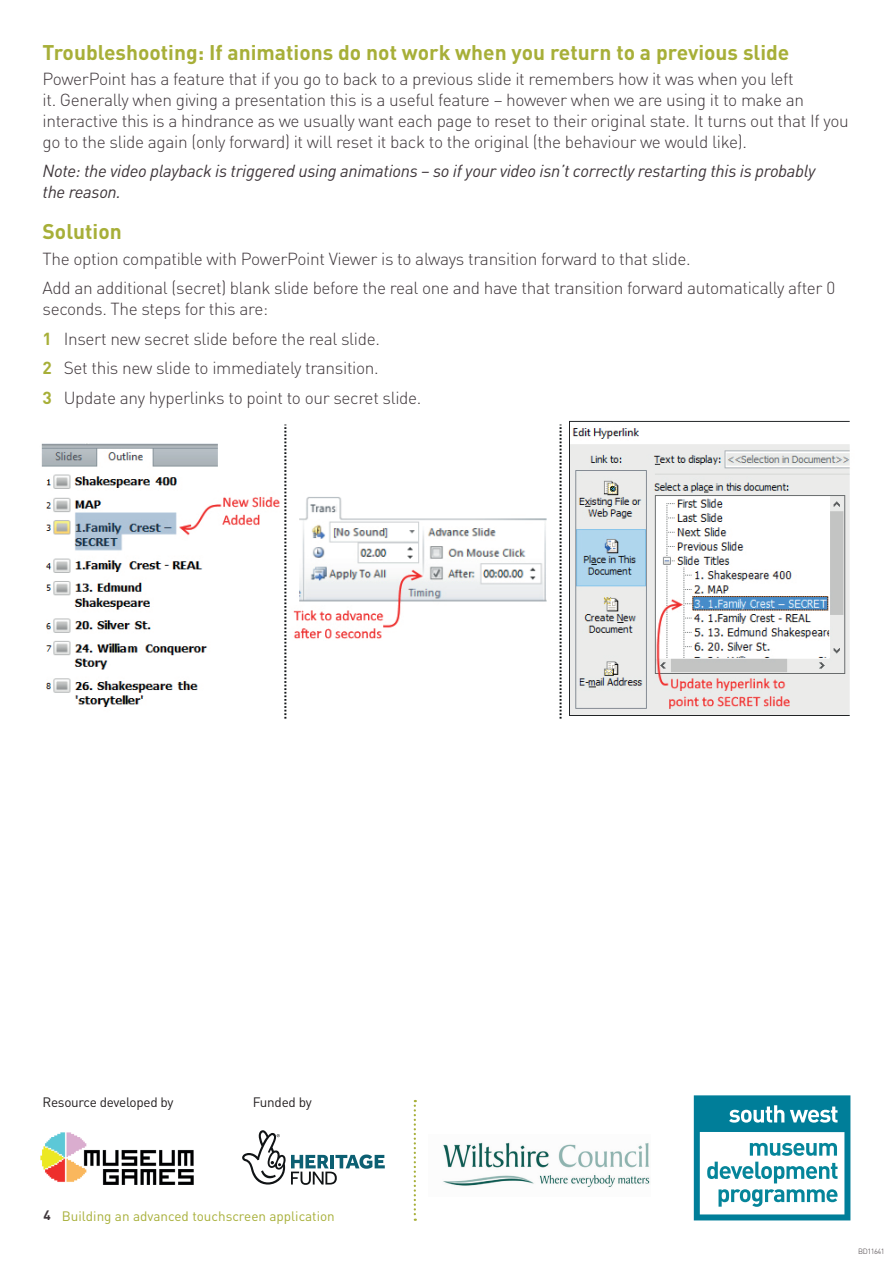
<style>
.page{position:relative;width:893px;height:1263px;background:#fff}
.page>*{position:absolute;margin:0;border:0;box-sizing:border-box;transform-origin:0 0}
.t1{font:700 21px "DIN";color:#a7af38}
.t2{font:300 17.25px/29.5px "DIN";letter-spacing:-.02em;color:#3f373b}
.t3{font:italic 17.25px/21px "DIN";letter-spacing:-.02em;color:#3f373b}
.t4{font:13.5px "DIN";color:#a7af38}
.t5{font:13.5px "DIN";letter-spacing:-.02em;color:#231f20}
.t6{font:300 7.5px "DIN";letter-spacing:-.06em;color:#3f373b}
.s1{font-weight:700;color:#a7af38}
.s2{font-weight:700;color:#3f373b}
</style>
<div class="page">
<img style="left:41px;top:420px;width:809px;height:299px">
<svg style="left:694px;top:1095px;width:156px;height:125px"></svg>
<svg style="left:242px;top:1130px;width:143px;height:55px"></svg>
<img style="left:40px;top:1132px;width:154px;height:53px">
<img style="left:443px;top:1142px;width:207px;height:45px">
<svg style="left:414px;top:1100px;width:2px;height:121px"></svg>
<p class="t1" style="left:43px;top:38px;width:748px">Troubleshooting: If animations do not work when you return to a previous slide</p>
<p class="t2" style="left:43px;top:67px;width:808px;line-height:21px">PowerPoint has a feature that if you go to back to a previous slide it remembers how it was when you left<br>it. Generally when giving a presentation this is a useful feature – however when we are using it to make an interactive this is a hindrance as we usually want each page to reset to their original state. It turns out that If you go to the slide again (only forward) it will reset it back to the original (the behaviour we would like).</p>
<p class="t3" style="left:43px;top:160px;width:774px">Note: the video playback is triggered using animations – so if your video isn’t correctly restarting this is probably the reason.</p>
<p class="t1" style="left:43px;top:218px;width:81px">Solution</p>
<p class="t2" style="left:43px;top:243px;width:794px">The option compatible with PowerPoint Viewer is to always transition forward to that slide.<br>Add an additional (secret) blank slide before the real one and have that transition forward automatically after 0</p>
<p class="t2" style="left:43px;top:293px;width:380px">seconds. The steps for this are:<br><span class="s1">1</span> Insert new secret slide before the real slide.<br><span class="s1">2</span> Set this new slide to immediately transition.<br><span class="s1">3</span> Update any hyperlinks to point to our secret slide.</p>
<p class="t5" style="left:43px;top:1095px;width:133px">Resource developed by</p>
<p class="t5" style="left:253px;top:1095px;width:61px">Funded by</p>
<p class="t4" style="left:43px;top:1208px;width:293px"><span class="s2">4</span> Building an advanced touchscreen application</p>
<p class="t6" style="left:858px;top:1246px;width:28px">BD11641</p>
</div>
